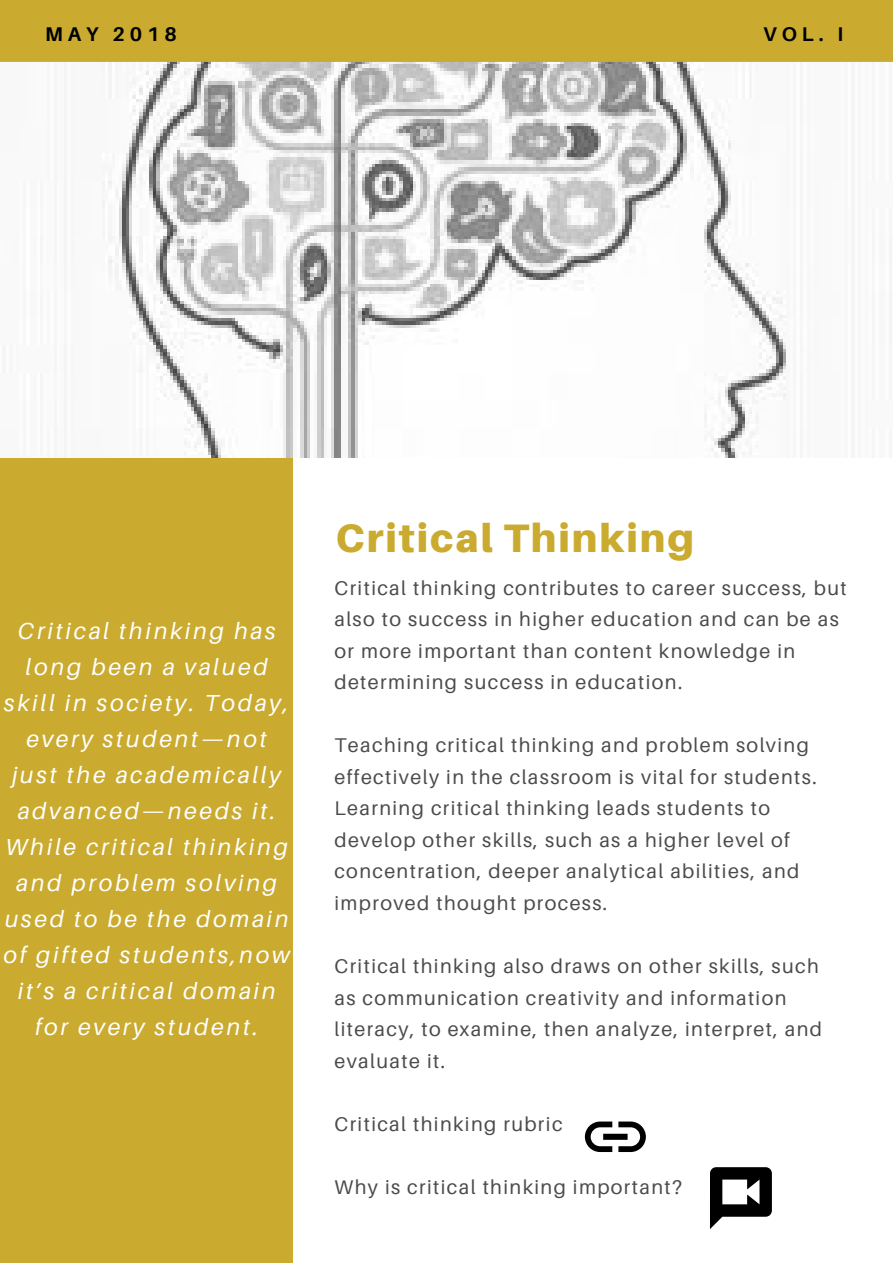
<style>
.page{position:relative;width:893px;height:1263px;background:#fff}
.page>*{position:absolute;margin:0;border:0;box-sizing:border-box;transform-origin:0 0}
.t1{font:900 39.75px "Aileron";letter-spacing:.05em;color:#caab2f}
.t2{font:italic 23.25px/36px "Aileron";letter-spacing:.12em;color:#fff;text-align:center}
.t3{font:19.8px/31.5px "Aileron";letter-spacing:.07em;color:#4b4b4b}
.t4{font:700 19.8px "Aileron";letter-spacing:.25em;color:#000}
</style>
<div class="page">
<div style="left:0;top:456px;width:293px;height:806px;background:#caab2f"></div>
<img style="left:0;top:62px;width:892px;height:395px">
<div style="left:0;top:0;width:893px;height:62px;background:#caab2f"></div>
<svg style="left:585px;top:1121px;width:61px;height:31px"></svg>
<svg style="left:710px;top:1167px;width:62px;height:62px"></svg>
<p class="t4" style="left:45px;top:22px;width:133px">MAY 2018</p>
<p class="t4" style="left:763px;top:22px;width:82px">VOL. I</p>
<p class="t2" style="left:3px;top:612px;width:288px">Critical thinking has long been a valued skill in society. Today, every student—not just the academically advanced—needs it.<br>While critical thinking and problem solving used to be the domain of gifted students,now it’s a critical domain for every student.</p>
<h1 class="t1" style="left:336px;top:514px;width:360px">Critical Thinking</h1>
<p class="t3" style="left:334px;top:571px;width:514px">Critical thinking contributes to career success, but also to success in higher education and can be as or more important than content knowledge in determining success in education.</p>
<p class="t3" style="left:334px;top:729px;width:484px">Teaching critical thinking and problem solving effectively in the classroom is vital for students.<br>Learning critical thinking leads students to develop other skills, such as a higher level of concentration, deeper analytical abilities, and improved thought process.</p>
<p class="t3" style="left:334px;top:950px;width:489px">Critical thinking also draws on other skills, such as communication creativity and information literacy, to examine, then analyze, interpret, and evaluate it.</p>
<p class="t3" style="left:334px;top:1107px;width:230px">Critical thinking rubric</p>
<p class="t3" style="left:334px;top:1170px;width:349px">Why is critical thinking important?</p>
</div>
